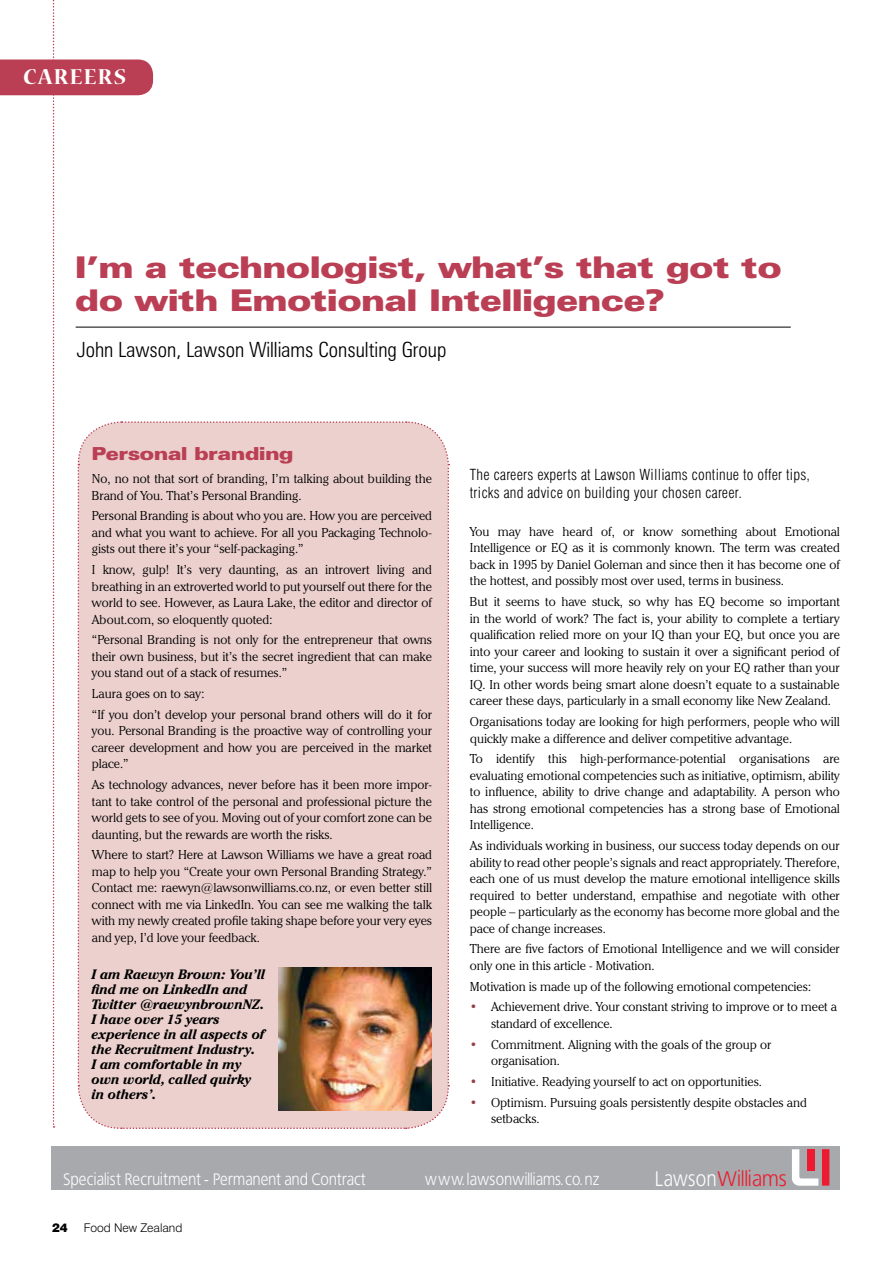
<style>
.page{position:relative;width:893px;height:1263px;background:#fff}
.page>*{position:absolute;margin:0;border:0;box-sizing:border-box;transform-origin:0 0}
.t1{font:900 expanded 30px/33px "Zurich BT";color:#ba3f54}
.t2{font:700 24px "Nueva Std";color:#fff}
.t3{font:300 condensed 21px "Zurich BT";color:#000}
.t4{font:21px "Bastardus Sans";color:#ed1b2f}
.t5{font:900 expanded 18px "Zurich BT";color:#ba3f54}
.t6{font:16.5px "Bastardus Sans";color:#fff;scale:.91 1}
.t7{font:300 condensed 15px/18px "Swiss 721 BT";letter-spacing:.015em;color:#000}
.t8{font:italic 700 13.5px/15px "Cheltenham IT Cby BT";color:#000}
.t9{font:300 12.75px/16.5px "Cheltenham IT Cby BT";color:#000;text-align:justify}
.t10{font:300 12px "Swiss 721 BT";color:#000}
.t11{font:900 12px "Swiss 721 BT";color:#000}
.s1{color:#94414a}
.s2{color:#fff}
</style>
<div class="page">
<hr style="left:76px;top:327px;width:715px;height:1px;background:#000">
<div style="left:51px;top:1146px;width:789px;height:43px;background:#a7a9ac"></div>
<svg style="left:792px;top:1149px;width:37px;height:37px"></svg>
<svg style="left:0;top:0;width:450px;height:1129px"></svg>
<img style="left:279px;top:967px;width:152px;height:143px">
<h2 class="t2" style="left:23px;top:66px;width:31px">Careers</h2>
<h1 class="t1" style="left:75px;top:251px;width:708px">I’m a technologist, what’s that got to do with Emotional Intelligence?</h1>
<h3 class="t3" style="left:76px;top:337px;width:372px">John Lawson, Lawson Williams Consulting Group</h3>
<h3 class="t5" style="left:92px;top:443px;width:203px">Personal branding</h3>
<p class="t9" style="left:92px;top:470px;width:342px">No, no not that sort of branding, I’m talking about building the<br>Brand of You. That’s Personal Branding.</p>
<p class="t9" style="left:92px;top:507px;width:342px">Personal Branding is about who you are. How you are perceived and what you want to achieve. For all you Packaging Technolo&shy;gists out there it’s your “self-packaging.”</p>
<p class="t9" style="left:92px;top:561px;width:342px">I know, gulp! It’s very daunting, as an introvert living and breathing in an extroverted world to put yourself out there for the world to see. However, as Laura Lake, the editor and director of About.com, so eloquently quoted:</p>
<p class="t9" style="left:92px;top:631px;width:342px">“Personal Branding is not only for the entrepreneur that owns their own business, but it’s the secret ingredient that can make you stand out of a stack of resumes.”</p>
<p class="t9" style="left:92px;top:683px;width:342px;line-height:20.7px">Laura goes on to say:<br>“If you don’t develop your personal brand others will do it for</p>
<p class="t9" style="left:92px;top:722px;width:342px">you. Personal Branding is the proactive way of controlling your career development and how you are perceived in the market place.”</p>
<p class="t9" style="left:92px;top:776px;width:342px">As technology advances, never before has it been more impor&shy;tant to take control of the personal and professional picture the world gets to see of you. Moving out of your comfort zone can be daunting, but the rewards are worth the risks.</p>
<p class="t9" style="left:92px;top:846px;width:342px">Where to start? Here at Lawson Williams we have a great road map to help you “Create your own Personal Branding Strategy.” Contact me: raewyn@lawsonwilliams.co.nz, or even better still connect with me via LinkedIn. You can see me walking the talk with my newly created profile taking shape before your very eyes and yep, I’d love your feedback.</p>
<p class="t8" style="left:92px;top:966px;width:175px">I am Raewyn Brown: You’ll find me on LinkedIn and<br>Twitter @raewynbrownNZ.<br>I have over 15 years experience in all aspects of the Recruitment Industry.<br>I am comfortable in my own world, called quirky in others’.</p>
<p class="t7" style="left:470px;top:466px;width:342px">The careers experts at Lawson Williams continue to offer tips, tricks and advice on building your chosen career.</p>
<p class="t9" style="left:470px;top:523px;width:371px">You may have heard of, or know something about Emotional Intelligence or EQ as it is commonly known. The term was created back in 1995 by Daniel Goleman and since then it has become one of the hottest, and possibly most over used, terms in business.</p>
<p class="t9" style="left:470px;top:593px;width:371px">But it seems to have stuck, so why has EQ become so important in the world of work? The fact is, your ability to complete a tertiary qualification relied more on your IQ than your EQ, but once you are into your career and looking to sustain it over a significant period of time, your success will more heavily rely on your EQ rather than your IQ. In other words being smart alone doesn’t equate to a sustainable career these days, particularly in a small economy like New Zealand.</p>
<p class="t9" style="left:470px;top:713px;width:371px">Organisations today are looking for high performers, people who will quickly make a difference and deliver competitive advantage.</p>
<p class="t9" style="left:470px;top:750px;width:371px">To identify this high-performance-potential organisations are evaluating emotional competencies such as initiative, optimism, ability to influence, ability to drive change and adaptability. A person who has strong emotional competencies has a strong base of Emotional Intelligence.</p>
<p class="t9" style="left:470px;top:837px;width:371px">As individuals working in business, our success today depends on our ability to read other people’s signals and react appropriately. Therefore, each one of us must develop the mature emotional intelligence skills required to better understand, empathise and negotiate with other people – particularly as the economy has become more global and the pace of change increases.</p>
<p class="t9" style="left:470px;top:940px;width:371px">There are five factors of Emotional Intelligence and we will consider only one in this article - Motivation.</p>
<p class="t9" style="left:470px;top:978px;width:343px">Motivation is made up of the following emotional competencies:</p>
<p class="t9" style="left:491px;top:998px;width:347px;text-indent:-21px"><span class="s1">•</span> Achievement drive. Your constant striving to improve or to meet a standard of excellence.</p>
<p class="t9" style="left:491px;top:1036px;width:282px;text-indent:-21px"><span class="s1">•</span> Commitment. Aligning with the goals of the group or organisation.</p>
<p class="t9" style="left:470px;top:1073px;width:294px"><span class="s1">•</span> Initiative. Readying yourself to act on opportunities.</p>
<p class="t9" style="left:491px;top:1094px;width:317px;text-indent:-21px"><span class="s1">•</span> Optimism. Pursuing goals persistently despite obstacles and setbacks.</p>
<p class="t6" style="left:63px;top:1170px;width:334px">Specialist Recruitment - Permanent and Contract</p>
<p class="t6" style="left:425px;top:1170px;width:193px">www.lawsonwilliams.co.nz</p>
<h3 class="t4" style="left:655px;top:1166px;width:134px"><span class="s2">Lawson</span>Williams</h3>
<p class="t11" style="left:52px;top:1220px;width:17px">24</p>
<p class="t10" style="left:84px;top:1221px;width:100px">Food New Zealand</p>
</div>
